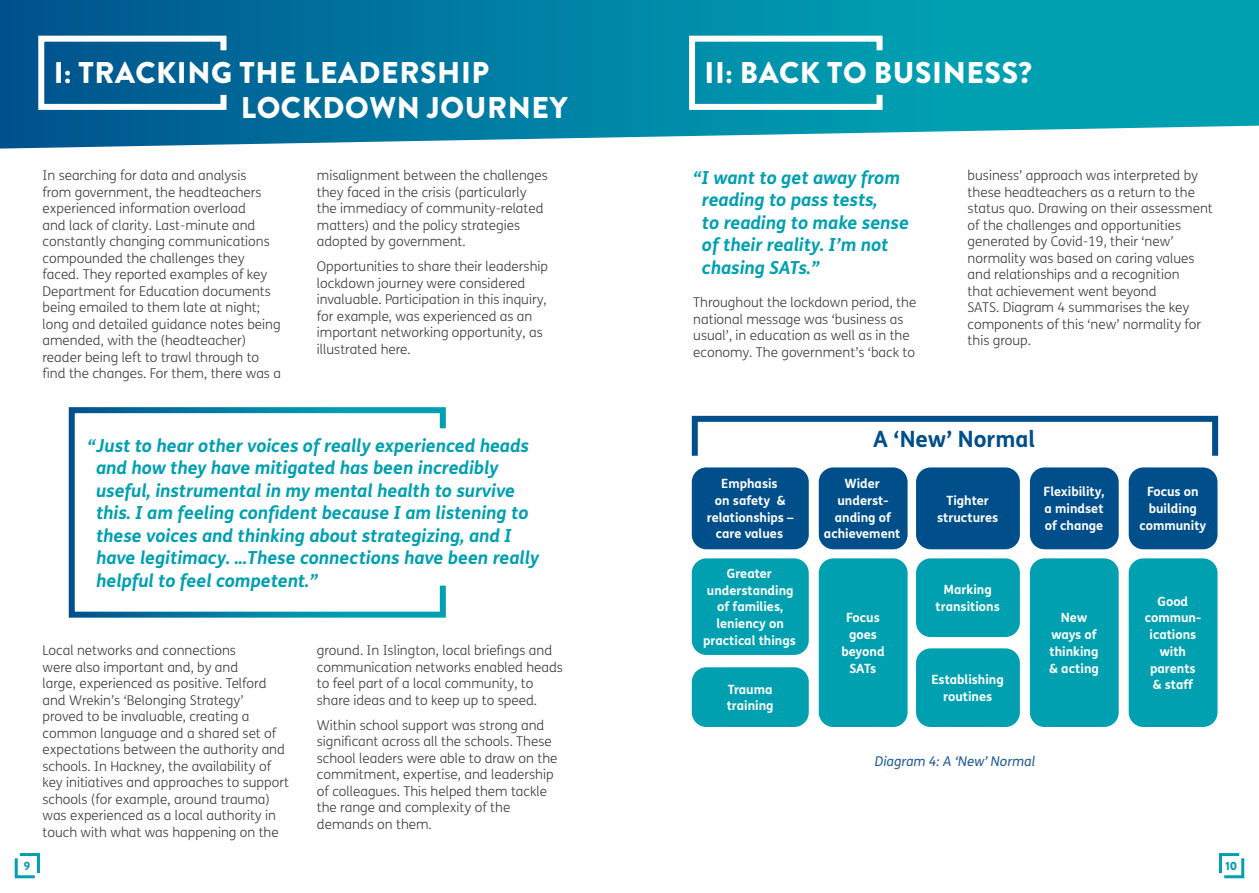
<style>
.page{position:relative;width:1259px;height:893px;background:#fff}
.page>*{position:absolute;margin:0;border:0;box-sizing:border-box;transform-origin:0 0}
.t1{font:900 30px/35.2px "Brandon Grotesque";letter-spacing:.02em;color:#fff}
.t2{font:700 22.5px "FS Mencap";color:#004f8a}
.t3{font:italic 700 18px/22.5px "FS Mencap";color:#00a0b1}
.t4{font:300 13.5px/16.5px "FS Mencap";color:#3c3c3b}
.t5{font:italic 13.5px "FS Mencap";color:#225c95}
.t6{font:700 12.75px/16.8px "FS Mencap";color:#fff;text-align:center}
.t7{font:900 12px "Brandon Grotesque";color:#00a0b1}
</style>
<div class="page">
<svg style="left:1219px;top:853px;width:26px;height:26px"></svg>
<div style="left:692px;top:416px;width:526px;height:43px;border:6px solid #004f8a"></div>
<svg style="left:0;top:0;width:1259px;height:149px;background:#1890ad"></svg>
<svg style="left:14px;top:853px;width:26px;height:26px"></svg>
<svg style="left:35px;top:33px;width:194px;height:80px;background:#2d79a5"></svg>
<svg style="left:68px;top:407px;width:378px;height:211px"></svg>
<svg style="left:686px;top:33px;width:199px;height:80px"></svg>
<div style="left:692px;top:467px;width:117px;height:82px;background:#004f8a;border-radius:15px"></div>
<div style="left:692px;top:558px;width:117px;height:97px;background:#00a0b1;border-radius:15px"></div>
<div style="left:692px;top:667px;width:117px;height:60px;background:#00a0b1;border-radius:15px"></div>
<div style="left:819px;top:467px;width:88px;height:82px;background:#004f8a;border-radius:15px"></div>
<div style="left:819px;top:558px;width:88px;height:169px;background:#00a0b1;border-radius:15px"></div>
<div style="left:916px;top:467px;width:104px;height:82px;background:#004f8a;border-radius:15px"></div>
<div style="left:916px;top:558px;width:104px;height:79px;background:#00a0b1;border-radius:15px"></div>
<div style="left:916px;top:648px;width:104px;height:79px;background:#00a0b1;border-radius:15px"></div>
<div style="left:1030px;top:467px;width:88px;height:82px;background:#004f8a;border-radius:15px"></div>
<div style="left:1030px;top:558px;width:88px;height:169px;background:#00a0b1;border-radius:15px"></div>
<div style="left:1128px;top:467px;width:89px;height:82px;background:#004f8a;border-radius:15px"></div>
<div style="left:1128px;top:558px;width:89px;height:169px;background:#00a0b1;border-radius:15px"></div>
<h1 class="t1" style="left:241px;top:55px;width:328px;text-indent:-187px">I: TRACKING THE LEADERSHIP<br>LOCKDOWN JOURNEY</h1>
<p class="t4" style="left:43px;top:168px;width:240px">In searching for data and analysis<br>from government, the headteachers experienced information overload<br>and lack of clarity. Last-minute and constantly changing communications compounded the challenges they faced. They reported examples of key Department for Education documents being emailed to them late at night; long and detailed guidance notes being amended, with the (headteacher) reader being left to trawl through to find the changes. For them, there was a</p>
<p class="t4" style="left:317px;top:168px;width:232px">misalignment between the challenges they faced in the crisis (particularly the immediacy of community-related matters) and the policy strategies adopted by government.</p>
<p class="t4" style="left:317px;top:259px;width:233px">Opportunities to share their leadership lockdown journey were considered invaluable. Participation in this inquiry, for example, was experienced as an important networking opportunity, as illustrated here.</p>
<p class="t3" style="left:96px;top:434px;width:444px;text-indent:-9px">“Just to hear other voices of really experienced heads and how they have mitigated has been incredibly useful, instrumental in my mental health to survive this. I am feeling confident because I am listening to these voices and thinking about strategizing, and I have legitimacy. ...These connections have been really helpful to feel competent.”</p>
<p class="t7" style="left:24px;top:857px;width:8px">9</p>
<p class="t4" style="left:43px;top:643px;width:248px">Local networks and connections<br>were also important and, by and<br>large, experienced as positive. Telford and Wrekin’s ‘Belonging Strategy’<br>proved to be invaluable, creating a common language and a shared set of expectations between the authority and schools. In Hackney, the availability of key initiatives and approaches to support schools (for example, around trauma) was experienced as a local authority in touch with what was happening on the</p>
<p class="t4" style="left:317px;top:643px;width:248px">ground. In Islington, local briefings and communication networks enabled heads to feel part of a local community, to share ideas and to keep up to speed.</p>
<p class="t4" style="left:317px;top:717px;width:242px">Within school support was strong and significant across all the schools. These school leaders were able to draw on the commitment, expertise, and leadership of colleagues. This helped them tackle the range and complexity of the demands on them.</p>
<h1 class="t1" style="left:704px;top:55px;width:329px">II: BACK TO BUSINESS?</h1>
<h3 class="t3" style="left:702px;top:166px;width:208px;text-indent:-9px">“I want to get away from reading to pass tests,<br>to reading to make sense of their reality. I’m not chasing SATs.”</h3>
<p class="t4" style="left:693px;top:294px;width:225px">Throughout the lockdown period, the national message was ‘business as usual’, in education as well as in the economy. The government’s ‘back to</p>
<p class="t4" style="left:967px;top:168px;width:247px">business’ approach was interpreted by these headteachers as a return to the status quo. Drawing on their assessment of the challenges and opportunities generated by Covid-19, their ‘new’ normality was based on caring values and relationships and a recognition<br>that achievement went beyond<br>SATS. Diagram 4 summarises the key components of this ‘new’ normality for this group.</p>
<p class="t6" style="left:707px;top:475px;width:88px">Emphasis<br>on safety &amp; relationships – care values</p>
<p class="t6" style="left:703px;top:565px;width:94px">Greater understanding of families, leniency on practical things</p>
<p class="t6" style="left:727px;top:681px;width:48px;text-align:left">Trauma training</p>
<h2 class="t2" style="left:873px;top:425px;width:164px">A ‘New’ Normal</h2>
<p class="t6" style="left:824px;top:475px;width:78px">Wider underst&shy;anding of achievement</p>
<p class="t6" style="left:937px;top:492px;width:63px">Tighter structures</p>
<p class="t6" style="left:1043px;top:483px;width:63px;text-align:justify">Flexibility, a mindset of change</p>
<p class="t6" style="left:841px;top:609px;width:45px">Focus goes beyond<br>SATs</p>
<p class="t6" style="left:935px;top:581px;width:66px">Marking transitions</p>
<p class="t6" style="left:931px;top:671px;width:74px">Establishing routines</p>
<p class="t6" style="left:1049px;top:609px;width:51px">New ways of thinking &amp; acting</p>
<p class="t5" style="left:874px;top:753px;width:162px">Diagram 4: A ‘New’ Normal</p>
<p class="t6" style="left:1139px;top:483px;width:68px">Focus on building community</p>
<p class="t6" style="left:1144px;top:593px;width:58px">Good commun&shy;ications with parents &amp; staff</p>
<p class="t7" style="left:1225px;top:857px;width:13px">10</p>
</div>
